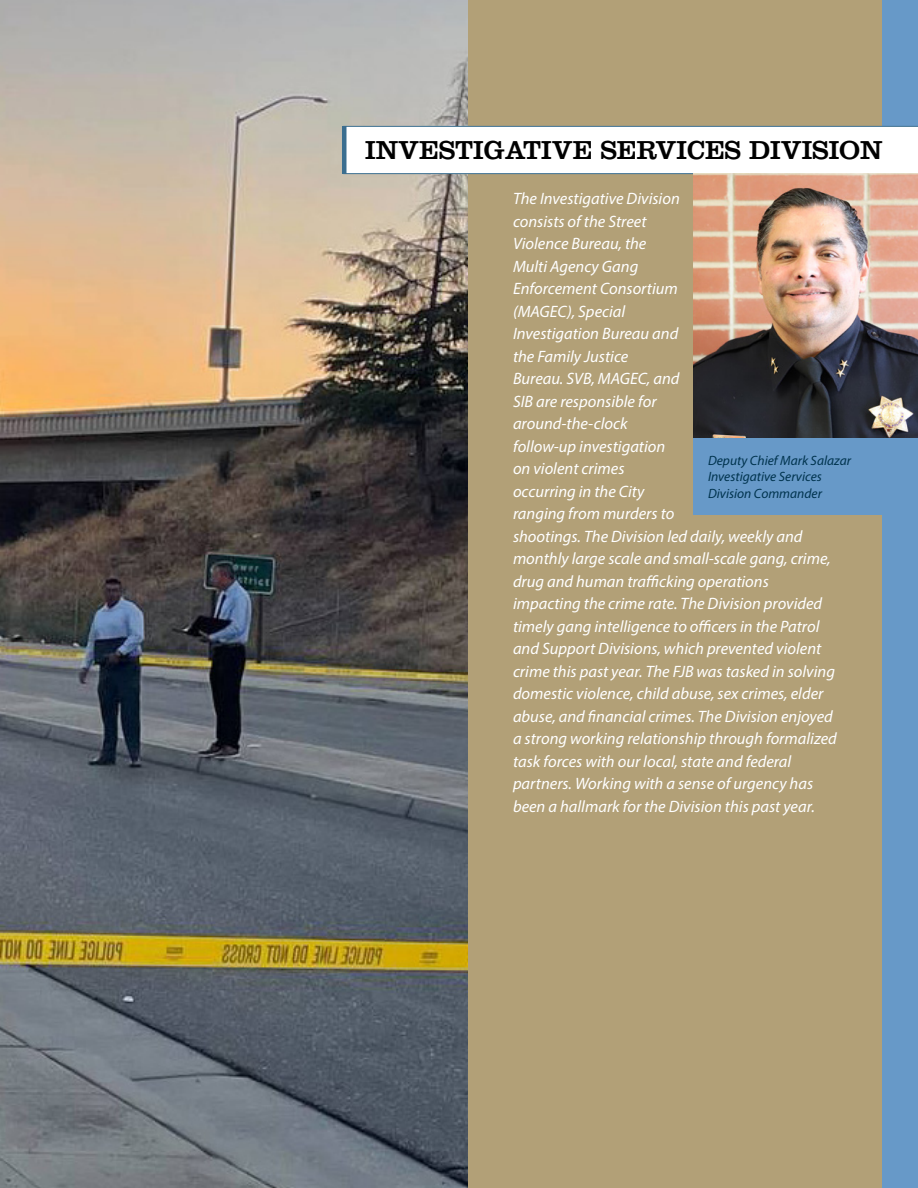
<style>
.page{position:relative;width:918px;height:1188px;background:#fff}
.page>*{position:absolute;margin:0;border:0;box-sizing:border-box;transform-origin:0 0}
.SecDesc__Myraid_MM_S{font:27px "Clarendon";color:#000}
.Sidebar_text{font:italic 16.5px/22.5px "Myriad Pro";color:#fff}
.PhotoCap_MyriadMM_BD{font:italic 13.5px/16.5px "Myriad Pro";color:#00334e}
</style>
<div class="page">
<img style="left:0;top:0;width:468px;height:1188px">
<div style="left:468px;top:0;width:414px;height:1188px;background:#b2a077"></div>
<div style="left:882px;top:0;width:36px;height:1188px;background:#6799c8"></div>
<div style="left:346px;top:126px;width:572px;height:48px;background:#fff"></div>
<hr style="left:342px;top:126px;width:4px;height:48px;background:#3b6e8f">
<img style="left:693px;top:174px;width:225px;height:264px">
<div style="left:693px;top:438px;width:225px;height:76px;background:#6799c8"></div>
<p class="SecDesc__Myraid_MM_S" style="left:365px;top:134px;width:519px">INVESTIGATIVE SERVICES DIVISION</p>
<p class="Sidebar_text" style="left:513px;top:187px;width:325px">The Investigative Division<br>consists of the Street<br>Violence Bureau, the<br>Multi Agency Gang<br>Enforcement Consortium<br>(MAGEC), Special<br>Investigation Bureau and<br>the Family Justice<br>Bureau. SVB, MAGEC, and<br>SIB are responsible for<br>around-the-clock<br>follow-up investigation<br>on violent crimes<br>occurring in the City<br>ranging from murders to<br>shootings. The Division led daily, weekly and monthly large scale and small-scale gang, crime, drug and human trafficking operations impacting the crime rate. The Division provided timely gang intelligence to officers in the Patrol and Support Divisions, which prevented violent crime this past year. The FJB was tasked in solving domestic violence, child abuse, sex crimes, elder abuse, and financial crimes. The Division enjoyed a strong working relationship through formalized task forces with our local, state and federal partners. Working with a sense of urgency has been a hallmark for the Division this past year.</p>
<p class="PhotoCap_MyriadMM_BD" style="left:708px;top:452px;width:145px">Deputy Chief Mark Salazar</p>
<p class="PhotoCap_MyriadMM_BD" style="left:708px;top:468px;width:115px">Investigative Services<br>Division Commander</p>
</div>
